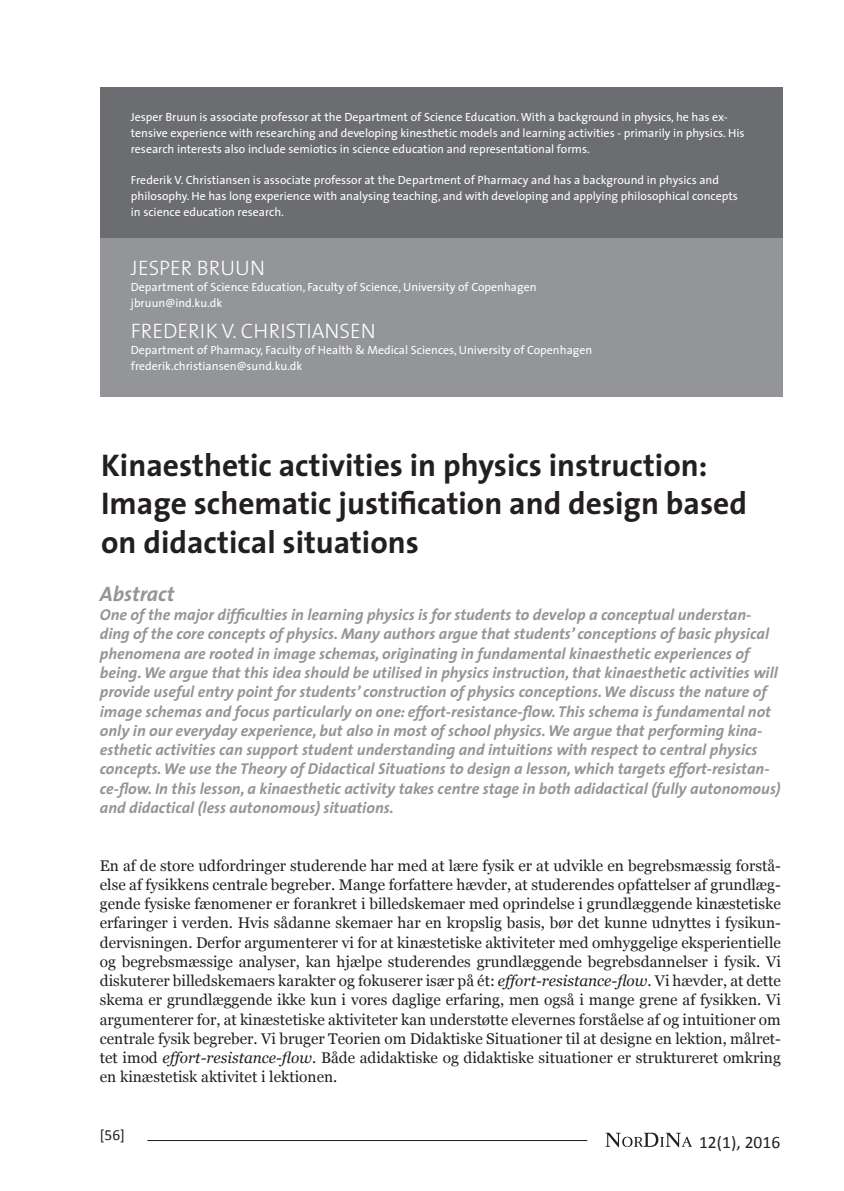
<style>
.page{position:relative;width:844px;height:1191px;background:#fff}
.page>*{position:absolute;margin:0;border:0;box-sizing:border-box;transform-origin:0 0}
.Tittel{font:700 31.5px/38.5px "The Sans";color:#231f20}
.Forfatternavn{font:21px "The Sans Light Caps";color:#fff}
.Ingress{font:italic 700 21px "The Sans";color:#939598}
.t1{font:17.5px "Calibri";color:#231f20}
.Ingress-2{font:italic 700 15.75px/19.2px "The Sans";color:#939598}
.Brødtekst_1{font:15.4px/19.2px "Georgia";color:#231f20;text-align:justify}
.t2{font:15.4px "Calibri";color:#231f20}
.Omtale_forfatter{font:11.9px/15.8px "The Sans";color:#fff}
.s1{font-style:italic}
</style>
<div class="page">
<hr style="left:147px;top:1140px;width:440px;height:1px;background:#231f20">
<svg style="left:605px;top:1132px;width:86px;height:15px"></svg>
<div style="left:100px;top:87px;width:682px;height:154px;background:#6c6d70"></div>
<div style="left:100px;top:238px;width:682px;height:158px;background:#939598"></div>
<p class="Omtale_forfatter" style="left:131px;top:109px;width:615px">Jesper Bruun is associate professor at the Department of Science Education. With a background in physics, he has ex&shy;tensive experience with researching and developing kinesthetic models and learning activities - primarily in physics. His research interests also include semiotics in science education and representational forms.</p>
<p class="Omtale_forfatter" style="left:131px;top:172px;width:608px">Frederik V. Christiansen is associate professor at the Department of Pharmacy and has a background in physics and philosophy. He has long experience with analysing teaching, and with developing and applying philosophical concepts in science education research.</p>
<p class="Forfatternavn" style="left:131px;top:250px;width:136px">JESPER BRUUN</p>
<p class="Omtale_forfatter" style="left:131px;top:278px;width:407px">Department of Science Education, Faculty of Science, University of Copenhagen</p>
<p class="Omtale_forfatter" style="left:131px;top:294px;width:93px">jbruun@ind.ku.dk</p>
<p class="Forfatternavn" style="left:131px;top:313px;width:246px">FREDERIK V. CHRISTIANSEN</p>
<p class="Omtale_forfatter" style="left:131px;top:341px;width:463px">Department of Pharmacy, Faculty of Health &amp; Medical Sciences, University of Copenhagen</p>
<p class="Omtale_forfatter" style="left:131px;top:357px;width:173px">frederik.christiansen@sund.ku.dk</p>
<p class="Tittel" style="left:101px;top:445px;width:607px">Kinaesthetic activities in physics instruction:</p>
<p class="Tittel" style="left:101px;top:483px;width:647px">Image schematic justification and design based on didactical situations</p>
<p class="Ingress" style="left:100px;top:576px;width:76px">Abstract</p>
<p class="Ingress-2" style="left:100px;top:605px;width:682px">One of the major difficulties in learning physics is for students to develop a conceptual understan&shy;ding of the core concepts of physics. Many authors argue that students’ conceptions of basic physical phenomena are rooted in image schemas, originating in fundamental kinaesthetic experiences of being. We argue that this idea should be utilised in physics instruction, that kinaesthetic activities will provide useful entry point for students’ construction of physics conceptions. We discuss the nature of image schemas and focus particularly on one: effort-resistance-flow. This schema is fundamental not only in our everyday experience, but also in most of school physics. We argue that performing kina&shy;esthetic activities can support student understanding and intuitions with respect to central physics concepts. We use the Theory of Didactical Situations to design a lesson, which targets effort-resistan&shy;ce-flow. In this lesson, a kinaesthetic activity takes centre stage in both adidactical (fully autonomous) and didactical (less autonomous) situations.</p>
<p class="Brødtekst_1" style="left:100px;top:856px;width:682px">En af de store udfordringer studerende har med at lære fysik er at udvikle en begrebsmæssig forstå&shy;else af fysikkens centrale begreber. Mange forfattere hævder, at studerendes opfattelser af grundlæg&shy;gende fysiske fænomener er forankret i billedskemaer med oprindelse i grundlæggende kinæstetiske erfaringer i verden. Hvis sådanne skemaer har en kropslig basis, bør det kunne udnyttes i fysikun&shy;dervisningen. Derfor argumenterer vi for at kinæstetiske aktiviteter med omhyggelige eksperientielle og begrebsmæssige analyser, kan hjælpe studerendes grundlæggende begrebsdannelser i fysik. Vi diskuterer billedskemaers karakter og fokuserer især på ét: <span class="s1">effort-resistance-flow</span>. Vi hævder, at dette skema er grundlæggende ikke kun i vores daglige erfaring, men også i mange grene af fysikken. Vi argumenterer for, at kinæstetiske aktiviteter kan understøtte elevernes forståelse af og intuitioner om centrale fysik begreber. Vi bruger Teorien om Didaktiske Situationer til at designe en lektion, målret&shy;tet imod <span class="s1">effort-resistance-flow</span>. Både adidaktiske og didaktiske situationer er struktureret omkring en kinæstetisk aktivitet i lektionen.</p>
<p class="t2" style="left:100px;top:1124px;width:27px">[56]</p>
<p class="t1" style="left:699px;top:1130px;width:83px">12(1), 2016</p>
</div>
